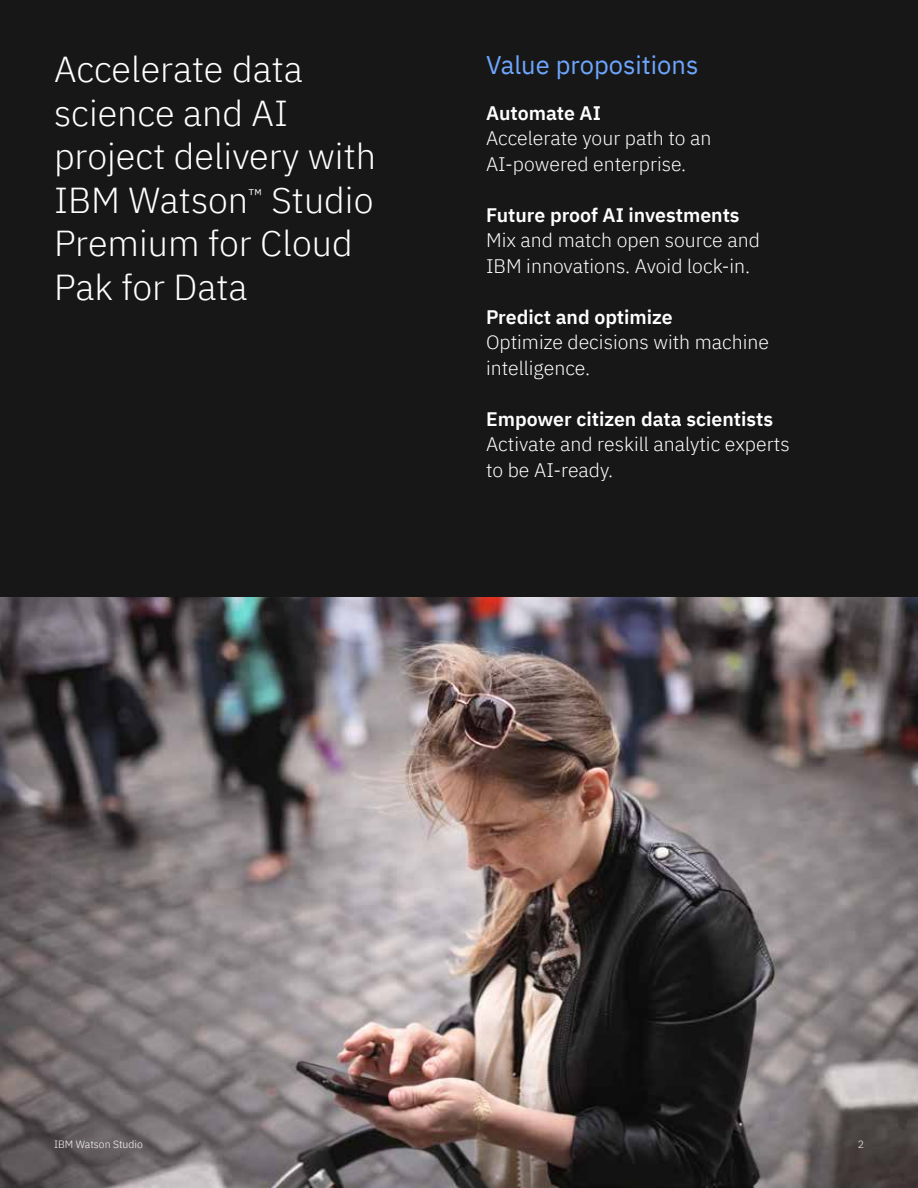
<style>
.page{position:relative;width:918px;height:1188px;background:#fff}
.page>*{position:absolute;margin:0;border:0;box-sizing:border-box;transform-origin:0 0}
.t1{font:300 36px/43.5px "IBM Plex Sans";color:#fff}
.t2{font:25.5px "IBM Plex Sans";color:#6ea6ff}
.t3{font:300 19.5px/25.5px "IBM Plex Sans";color:#fff}
.t4{font:600 19.5px "IBM Plex Sans";color:#fff}
.t5{font:300 10.5px "IBM Plex Sans";color:#fff}
</style>
<div class="page">
<img style="left:0;top:596px;width:918px;height:592px">
<div style="left:0;top:0;width:918px;height:596px;background:#171717"></div>
<h1 class="t1" style="left:54px;top:45px;width:324px">Accelerate data science and AI project delivery with<br>IBM Watson<sup>™</sup> Studio<br>Premium for Cloud<br>Pak for Data</h1>
<h2 class="t2" style="left:486px;top:45px;width:214px">Value propositions</h2>
<p class="t4" style="left:486px;top:97px;width:116px">Automate AI</p>
<p class="t3" style="left:486px;top:124px;width:227px">Accelerate your path to an<br>AI-powered enterprise.</p>
<p class="t4" style="left:486px;top:199px;width:255px">Future proof AI investments</p>
<p class="t3" style="left:486px;top:226px;width:275px">Mix and match open source and<br>IBM innovations. Avoid lock-in.</p>
<p class="t4" style="left:486px;top:301px;width:188px">Predict and optimize</p>
<p class="t3" style="left:486px;top:328px;width:285px">Optimize decisions with machine intelligence.</p>
<p class="t4" style="left:486px;top:403px;width:289px">Empower citizen data scientists</p>
<p class="t3" style="left:486px;top:430px;width:305px">Activate and reskill analytic experts to be AI-ready.</p>
<p class="t5" style="left:54px;top:1136px;width:90px">IBM Watson Studio</p>
<p class="t5" style="left:858px;top:1136px;width:8px">2</p>
</div>
